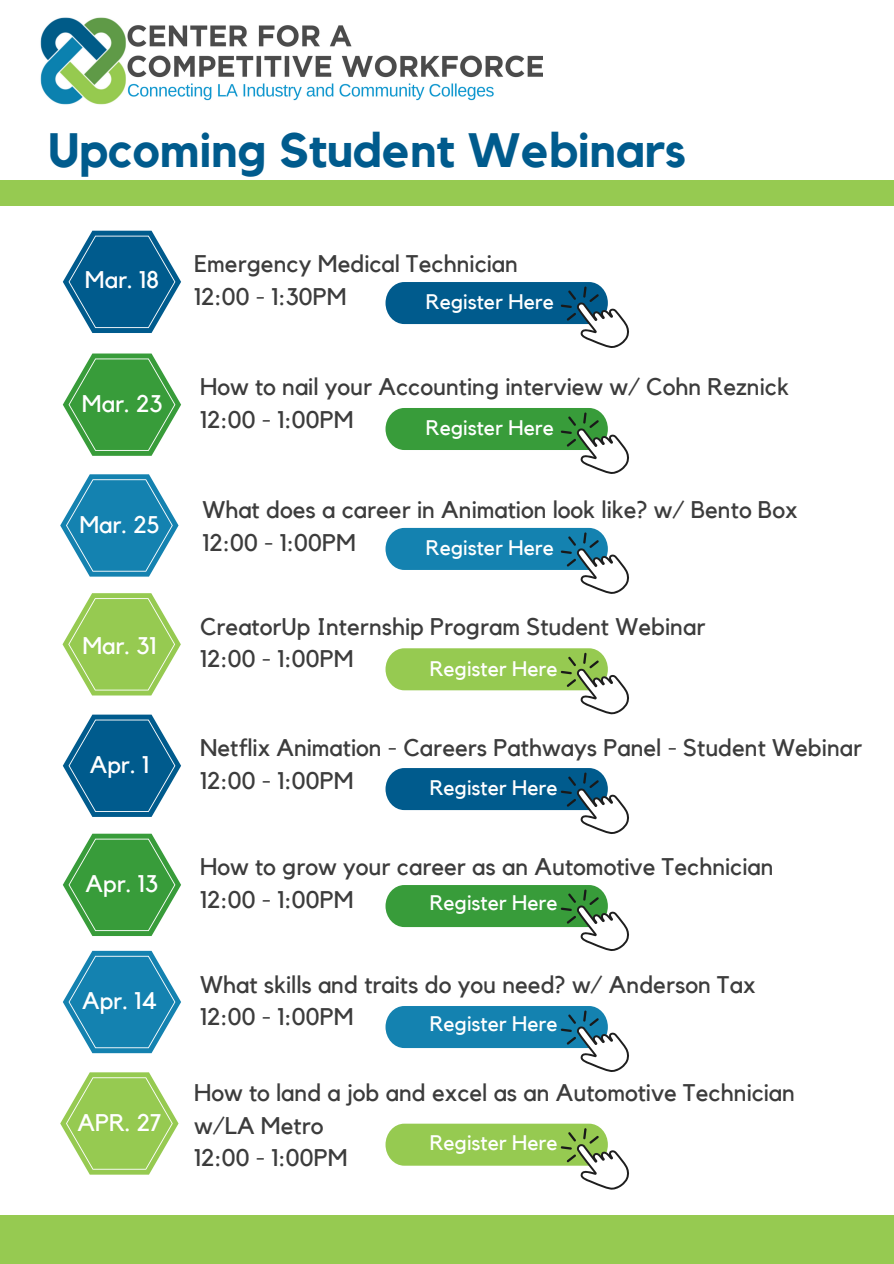
<style>
.page{position:relative;width:894px;height:1264px;background:#fff}
.page>*{position:absolute;margin:0;border:0;box-sizing:border-box;transform-origin:0 0}
.t1{font:700 48px "Kollektif";color:#005b8d}
.t2{font:27px "Kollektif";color:#fff}
.t3{font:24px "Kollektif";color:#3c3c3c}
.t4{font:24px "Kollektif";color:#fff}
.t5{font:21px "Kollektif";color:#fff}
</style>
<div class="page">
<div style="left:0;top:0;width:893px;height:1263px;background:#96ca51"></div>
<div style="left:0;top:0;width:893px;height:180px;background:#fff"></div>
<img style="left:40px;top:17px;width:502px;height:88px">
<div style="left:0;top:788px;width:893px;height:426px;background:#fff"></div>
<div style="left:0;top:391px;width:893px;height:426px;background:#fff"></div>
<div style="left:0;top:206px;width:893px;height:426px;background:#fff"></div>
<svg style="left:63px;top:231px;width:118px;height:102px"></svg>
<svg style="left:385px;top:282px;width:244px;height:66px"></svg>
<svg style="left:385px;top:408px;width:244px;height:66px"></svg>
<svg style="left:385px;top:528px;width:244px;height:66px"></svg>
<svg style="left:385px;top:648px;width:244px;height:66px"></svg>
<svg style="left:63px;top:353px;width:118px;height:103px"></svg>
<svg style="left:60px;top:474px;width:118px;height:102px"></svg>
<svg style="left:62px;top:593px;width:119px;height:102px"></svg>
<svg style="left:63px;top:714px;width:118px;height:103px"></svg>
<svg style="left:63px;top:833px;width:118px;height:103px"></svg>
<svg style="left:63px;top:950px;width:118px;height:103px"></svg>
<svg style="left:60px;top:1072px;width:118px;height:102px"></svg>
<svg style="left:385px;top:768px;width:244px;height:66px"></svg>
<svg style="left:385px;top:885px;width:244px;height:66px"></svg>
<svg style="left:385px;top:1006px;width:244px;height:66px"></svg>
<svg style="left:385px;top:1123px;width:244px;height:67px"></svg>
<p class="t1" style="left:49px;top:128px;width:639px">Upcoming Student Webinars</p>
<p class="t4" style="left:85px;top:268px;width:75px">Mar. 18</p>
<p class="t4" style="left:82px;top:392px;width:82px">Mar. 23</p>
<p class="t2" style="left:74px;top:399px;width:92px">Mar. 23</p>
<p class="t4" style="left:79px;top:513px;width:82px">Mar. 25</p>
<p class="t4" style="left:82px;top:634px;width:76px">Mar. 31</p>
<p class="t4" style="left:90px;top:753px;width:61px">Apr. 1</p>
<p class="t4" style="left:86px;top:872px;width:74px">Apr. 13</p>
<p class="t4" style="left:82px;top:989px;width:76px">Apr. 14</p>
<p class="t4" style="left:77px;top:1111px;width:86px">APR. 27</p>
<p class="t3" style="left:194px;top:253px;width:325px">Emergency Medical Technician</p>
<p class="t3" style="left:194px;top:285px;width:154px">12:00 - 1:30PM</p>
<p class="t5" style="left:426px;top:292px;width:129px">Register Here</p>
<p class="t3" style="left:200px;top:376px;width:590px">How to nail your Accounting interview w/ Cohn Reznick</p>
<p class="t3" style="left:200px;top:408px;width:155px">12:00 - 1:00PM</p>
<p class="t5" style="left:426px;top:417px;width:129px">Register Here</p>
<p class="t3" style="left:202px;top:499px;width:596px">What does a career in Animation look like? w/ Bento Box</p>
<p class="t3" style="left:202px;top:531px;width:155px">12:00 - 1:00PM</p>
<p class="t5" style="left:426px;top:537px;width:129px">Register Here</p>
<p class="t3" style="left:200px;top:615px;width:506px">CreatorUp Internship Program Student Webinar</p>
<p class="t3" style="left:200px;top:648px;width:155px">12:00 - 1:00PM</p>
<p class="t5" style="left:429px;top:659px;width:129px">Register Here</p>
<p class="t3" style="left:200px;top:736px;width:663px">Netflix Animation - Careers Pathways Panel - Student Webinar</p>
<p class="t3" style="left:200px;top:769px;width:155px">12:00 - 1:00PM</p>
<p class="t5" style="left:429px;top:777px;width:129px">Register Here</p>
<p class="t3" style="left:200px;top:856px;width:575px">How to grow your career as an Automotive Technician</p>
<p class="t3" style="left:200px;top:888px;width:155px">12:00 - 1:00PM</p>
<p class="t5" style="left:429px;top:892px;width:129px">Register Here</p>
<p class="t3" style="left:200px;top:973px;width:557px">What skills and traits do you need? w/ Anderson Tax</p>
<p class="t3" style="left:200px;top:1005px;width:155px">12:00 - 1:00PM</p>
<p class="t5" style="left:429px;top:1013px;width:129px">Register Here</p>
<p class="t3" style="left:194px;top:1081px;width:602px">How to land a job and excel as an Automotive Technician</p>
<p class="t3" style="left:194px;top:1114px;width:131px">w/LA Metro</p>
<p class="t3" style="left:194px;top:1146px;width:155px">12:00 - 1:00PM</p>
<p class="t5" style="left:429px;top:1133px;width:129px">Register Here</p>
</div>
